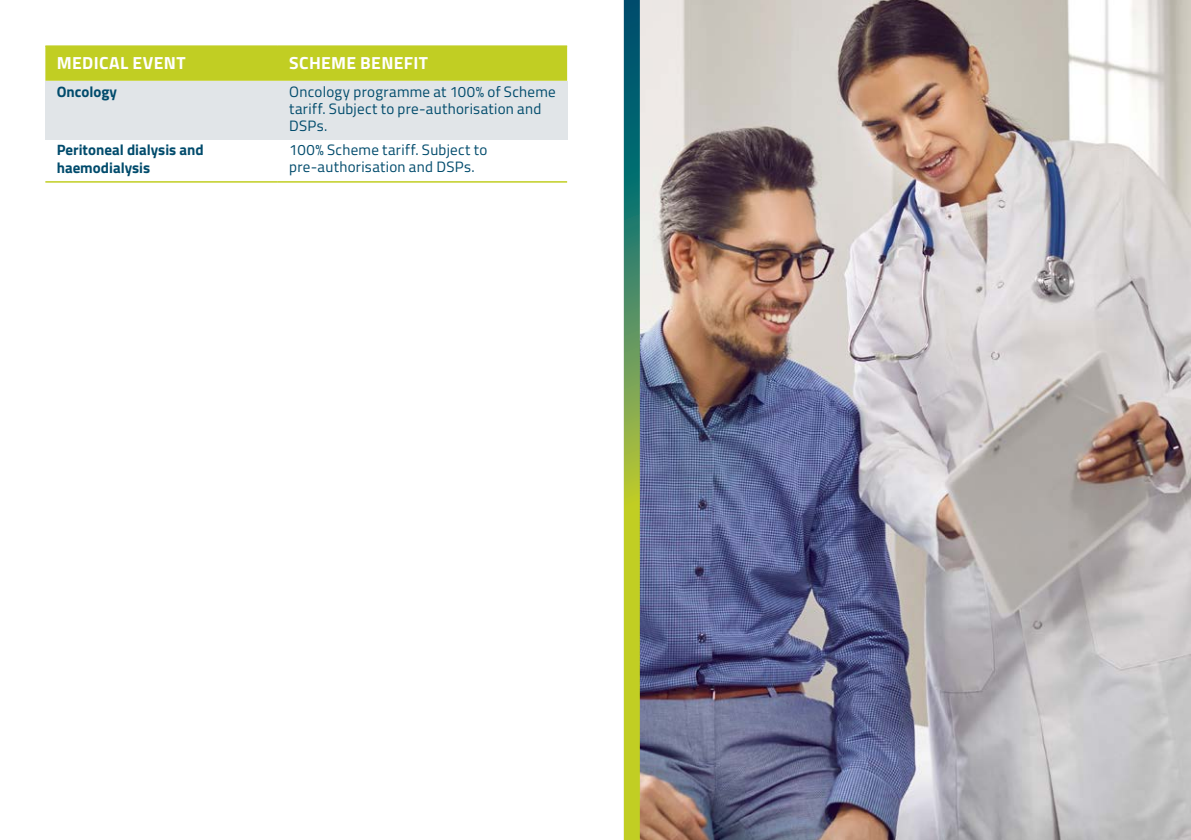
<style>
.page{position:relative;width:1191px;height:840px;background:#fff}
.page>*{position:absolute;margin:0;border:0;box-sizing:border-box;transform-origin:0 0}
.TABLE_H1{font:700 17.6px "Titillium Web";letter-spacing:.02em;color:#fff}
.TABLE_BODY{font:15px/17px "Titillium Web";letter-spacing:.02em;color:#004b6c}
.TABLE_Highlight{font:700 15px/18px "Titillium Web";color:#004b6c}
</style>
<div class="page">
<img style="left:640px;top:0;width:551px;height:839px">
<div style="left:45px;top:47px;width:522px;height:34px;background:#c1ce23"></div>
<div style="left:45px;top:81px;width:233px;height:58px;background:#e1e5e8"></div>
<div style="left:278px;top:81px;width:289px;height:58px;background:#e1e5e8"></div>
<hr style="left:45px;top:45px;width:233px;height:2px;background:#c1ce23">
<hr style="left:278px;top:45px;width:289px;height:2px;background:#c1ce23">
<hr style="left:45px;top:181px;width:233px;height:1px;background:#c1ce23">
<hr style="left:278px;top:181px;width:289px;height:1px;background:#c1ce23">
<svg style="left:624px;top:0;width:16px;height:839px;background:#73a149"></svg>
<p class="TABLE_H1" style="left:57px;top:50px;width:130px">MEDICAL EVENT</p>
<p class="TABLE_H1" style="left:289px;top:50px;width:140px">SCHEME BENEFIT</p>
<p class="TABLE_Highlight" style="left:57px;top:82px;width:62px">Oncology</p>
<p class="TABLE_BODY" style="left:289px;top:82px;width:268px">Oncology programme at 100% of Scheme tariff. Subject to pre-authorisation and<br>DSPs.</p>
<p class="TABLE_Highlight" style="left:57px;top:140px;width:149px">Peritoneal dialysis and haemodialysis</p>
<p class="TABLE_BODY" style="left:289px;top:141px;width:199px">100% Scheme tariff. Subject to pre-authorisation and DSPs.</p>
</div>
